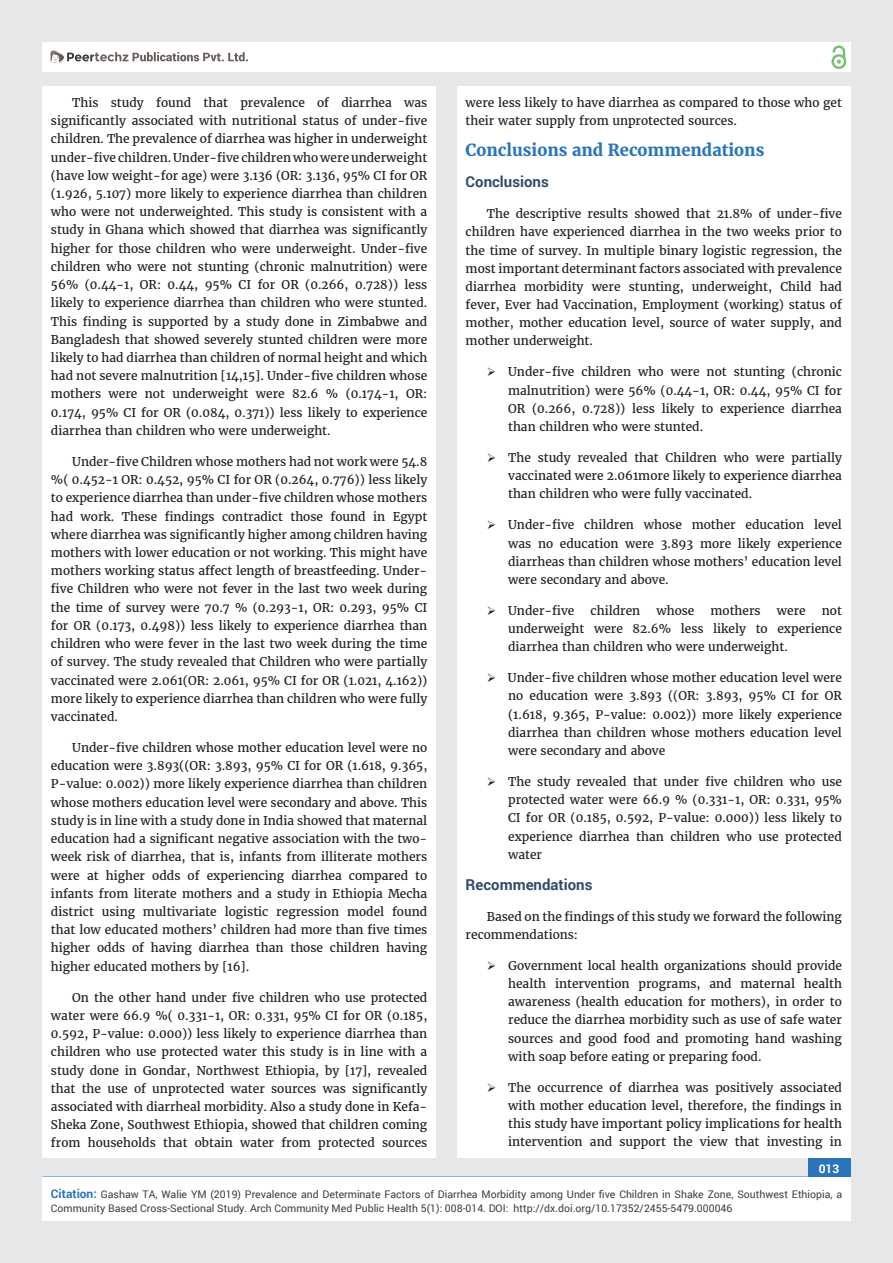
<style>
.page{position:relative;width:893px;height:1263px;background:#e6e7e9}
.page>*{position:absolute;margin:0;border:0;box-sizing:border-box;transform-origin:0 0}
.t1{font:700 16.5px "Merriweather";color:#2a75ba}
.t2{font:700 15px "Roboto";color:#2f4d6a}
.t3{font:12px/18.1px "Merriweather";color:#231f20;text-align:justify}
.t4{font:700 12px "Roboto";color:#fff}
.t5{font:10.5px/13.5px "Roboto";color:#3e3e3f}
.s1{font-weight:700;font-size:12px;color:#2a75ba}
</style>
<div class="page">
<div style="left:42px;top:43px;width:808px;height:29px;background:#fff"></div>
<div style="left:831px;top:54px;width:15px;height:15px;border:2px solid #72c272;border-radius:50%"></div>
<svg style="left:831px;top:45px;width:15px;height:19px"></svg>
<div style="left:808px;top:1157px;width:42px;height:43px;background:#2a75ba"></div>
<svg style="left:49px;top:50px;width:199px;height:14px"></svg>
<div style="left:42px;top:1177px;width:809px;height:43px;background:#fff"></div>
<div style="left:42px;top:87px;width:394px;height:1071px;background:#fff"></div>
<div style="left:457px;top:87px;width:393px;height:1071px;background:#fff"></div>
<p class="t3" style="left:51px;top:94px;width:378px;text-indent:21px">This study found that prevalence of diarrhea was significantly associated with nutritional status of under-five children. The prevalence of diarrhea was higher in underweight under-five children. Under-five children who were underweight (have low weight-for age) were 3.136 (OR: 3.136, 95% CI for OR (1.926, 5.107) more likely to experience diarrhea than children who were not underweighted. This study is consistent with a study in Ghana which showed that diarrhea was significantly higher for those children who were underweight. Under-five children who were not stunting (chronic malnutrition) were 56% (0.44-1, OR: 0.44, 95% CI for OR (0.266, 0.728)) less likely to experience diarrhea than children who were stunted.<br>This finding is supported by a study done in Zimbabwe and Bangladesh that showed severely stunted children were more likely to had diarrhea than children of normal height and which had not severe malnutrition [14,15]. Under-five children whose mothers were not underweight were 82.6 % (0.174-1, OR:<br>0.174, 95% CI for OR (0.084, 0.371)) less likely to experience diarrhea than children who were underweight.</p>
<p class="t3" style="left:51px;top:452px;width:378px;text-indent:21px">Under-five Children whose mothers had not work were 54.8 %( 0.452-1 OR: 0.452, 95% CI for OR (0.264, 0.776)) less likely to experience diarrhea than under-five children whose mothers had work. These findings contradict those found in Egypt where diarrhea was significantly higher among children having mothers with lower education or not working. This might have mothers working status affect length of breastfeeding. Under&shy;five Children who were not fever in the last two week during the time of survey were 70.7 % (0.293-1, OR: 0.293, 95% CI for OR (0.173, 0.498)) less likely to experience diarrhea than children who were fever in the last two week during the time of survey. The study revealed that Children who were partially vaccinated were 2.061(OR: 2.061, 95% CI for OR (1.021, 4.162)) more likely to experience diarrhea than children who were fully vaccinated.</p>
<p class="t3" style="left:51px;top:739px;width:378px;text-indent:21px">Under-five children whose mother education level were no education were 3.893((OR: 3.893, 95% CI for OR (1.618, 9.365, P-value: 0.002)) more likely experience diarrhea than children whose mothers education level were secondary and above. This study is in line with a study done in India showed that maternal education had a significant negative association with the two&shy;week risk of diarrhea, that is, infants from illiterate mothers were at higher odds of experiencing diarrhea compared to infants from literate mothers and a study in Ethiopia Mecha district using multivariate logistic regression model found that low educated mothers’ children had more than five times higher odds of having diarrhea than those children having higher educated mothers by [16].</p>
<p class="t3" style="left:51px;top:988px;width:378px;text-indent:21px">On the other hand under five children who use protected water were 66.9 %( 0.331-1, OR: 0.331, 95% CI for OR (0.185, 0.592, P-value: 0.000)) less likely to experience diarrhea than children who use protected water this study is in line with a study done in Gondar, Northwest Ethiopia, by [17], revealed that the use of unprotected water sources was significantly associated with diarrheal morbidity. Also a study done in Kefa-Sheka Zone, Southwest Ethiopia, showed that children coming from households that obtain water from protected sources</p>
<p class="t3" style="left:466px;top:94px;width:378px">were less likely to have diarrhea as compared to those who get their water supply from unprotected sources.</p>
<h1 class="t1" style="left:466px;top:140px;width:300px">Conclusions and Recommendations</h1>
<p class="t2" style="left:466px;top:171px;width:85px">Conclusions</p>
<p class="t3" style="left:466px;top:205px;width:378px;text-indent:21px">The descriptive results showed that 21.8% of under-five children have experienced diarrhea in the two weeks prior to the time of survey. In multiple binary logistic regression, the most important determinant factors associated with prevalence diarrhea morbidity were stunting, underweight, Child had fever, Ever had Vaccination, Employment (working) status of mother, mother education level, source of water supply, and mother underweight.</p>
<p class="t3" style="left:508px;top:363px;width:335px;text-indent:-21px">➢ Under-five children who were not stunting (chronic malnutrition) were 56% (0.44-1, OR: 0.44, 95% CI for OR (0.266, 0.728)) less likely to experience diarrhea than children who were stunted.</p>
<p class="t3" style="left:508px;top:449px;width:335px;text-indent:-21px">➢ The study revealed that Children who were partially vaccinated were 2.061more likely to experience diarrhea than children who were fully vaccinated.</p>
<p class="t3" style="left:508px;top:516px;width:335px;text-indent:-21px">➢ Under-five children whose mother education level was no education were 3.893 more likely experience diarrheas than children whose mothers’ education level were secondary and above.</p>
<p class="t3" style="left:487px;top:602px;width:89px">➢ Under-five</p>
<p class="t3" style="left:591px;top:602px;width:51px">children</p>
<p class="t3" style="left:656px;top:602px;width:40px">whose</p>
<p class="t3" style="left:710px;top:602px;width:52px">mothers</p>
<p class="t3" style="left:777px;top:602px;width:30px">were</p>
<p class="t3" style="left:508px;top:602px;width:335px;text-indent:314px">not underweight were 82.6% less likely to experience diarrhea than children who were underweight.</p>
<p class="t3" style="left:508px;top:669px;width:335px;text-indent:-21px">➢ Under-five children whose mother education level were no education were 3.893 ((OR: 3.893, 95% CI for OR (1.618, 9.365, P-value: 0.002)) more likely experience diarrhea than children whose mothers education level were secondary and above</p>
<p class="t3" style="left:508px;top:773px;width:335px;text-indent:-21px">➢ The study revealed that under five children who use protected water were 66.9 % (0.331-1, OR: 0.331, 95% CI for OR (0.185, 0.592, P-value: 0.000)) less likely to experience diarrhea than children who use protected water</p>
<p class="t2" style="left:466px;top:874px;width:128px">Recommendations</p>
<p class="t3" style="left:466px;top:907px;width:378px;text-indent:21px">Based on the findings of this study we forward the following recommendations:</p>
<p class="t3" style="left:508px;top:956px;width:335px;text-indent:-21px">➢ Government local health organizations should provide health intervention programs, and maternal health awareness (health education for mothers), in order to reduce the diarrhea morbidity such as use of safe water sources and good food and promoting hand washing with soap before eating or preparing food.</p>
<p class="t3" style="left:508px;top:1078px;width:335px;text-indent:-21px">➢ The occurrence of diarrhea was positively associated with mother education level, therefore, the findings in this study have important policy implications for health intervention and support the view that investing in</p>
<p class="t4" style="left:819px;top:1161px;width:22px">013</p>
<p class="t5" style="left:51px;top:1188px;width:793px"><span class="s1">Citation:</span> Gashaw TA, Walie YM (2019) Prevalence and Determinate Factors of Diarrhea Morbidity among Under five Children in Shake Zone, Southwest Ethiopia, a<br>Community Based Cross-Sectional Study. Arch Community Med Public Health 5(1): 008-014. DOI: http://dx.doi.org/10.17352/2455-5479.000046</p>
</div>
